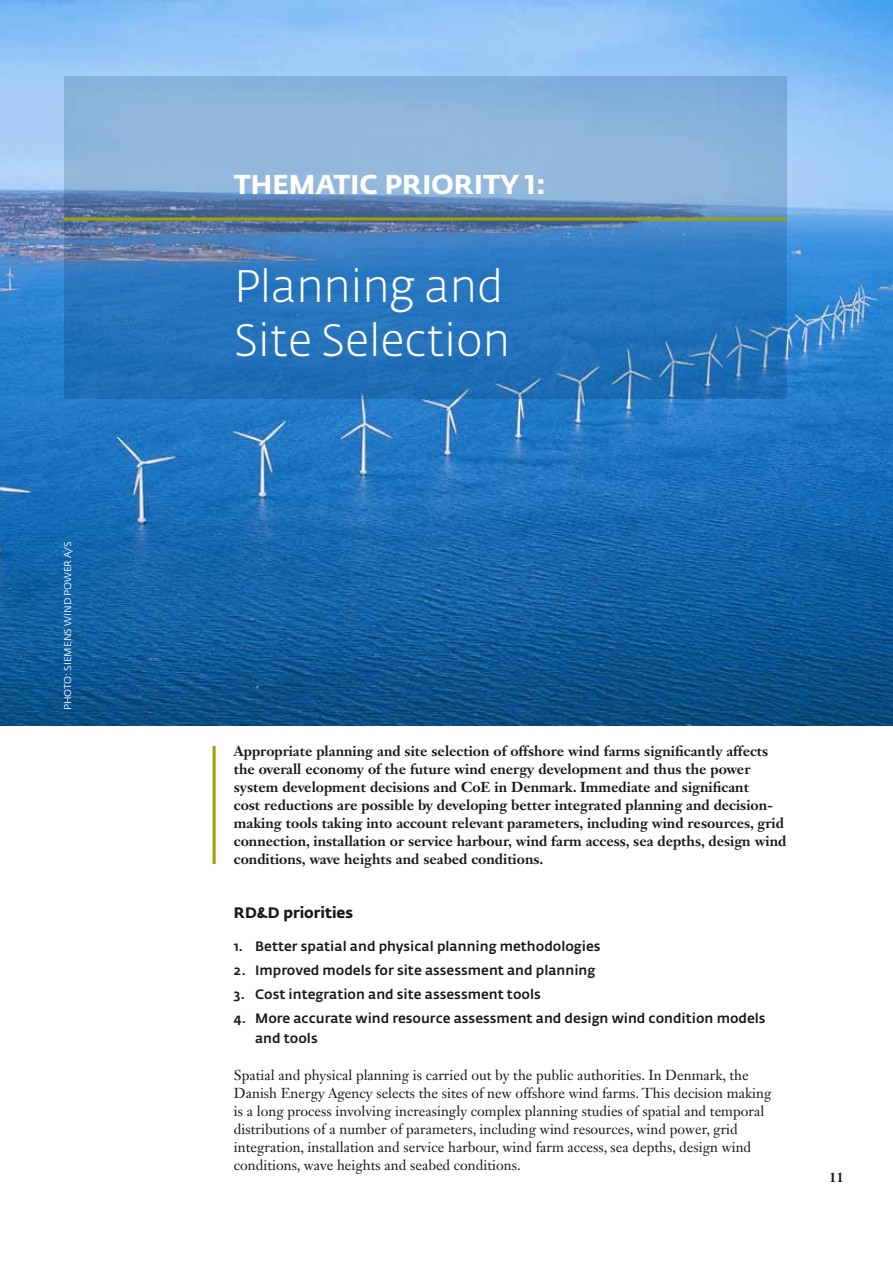
<style>
.page{position:relative;width:893px;height:1263px;background:#fff}
.page>*{position:absolute;margin:0;border:0;box-sizing:border-box;transform-origin:0 0}
.t1{font:300 45px/54px "Fedra Sans Alt";color:#fff}
.t2{font:700 27px "Fedra Sans Alt";color:#fff}
.t3{font:15px "Fedra Sans Alt Bold TF";color:#1a171c}
.t4{font:700 14.25px/18px "Janson Text LT Std";color:#1a171c}
.t5{font:14.25px/18px "Janson Text LT Std";color:#1a171c}
.t6{font:500 13.5px/19.5px "Fedra Sans Alt";color:#1a171c}
.t7{font:700 13.5px "Janson Text LT Std";color:#1a171c}
.t8{font:9.75px "Fedra Sans Alt";color:#fff}
.s1{font-family:"Fedra Sans Alt Bold SC";font-weight:400}
</style>
<div class="page">
<img style="left:0;top:0;width:893px;height:726px">
<svg style="left:64px;top:77px;width:723px;height:322px"></svg>
<hr style="left:64px;top:217px;width:723px;height:3px;background:#9ea200">
<hr style="left:213px;top:746px;width:3px;height:118px;background:#9ea200">
<p class="t8" style="left:63px;top:710px;width:169px;rotate:-90deg">photo: Siemens wind Powera/s</p>
<h2 class="t2" style="left:234px;top:168px;width:313px">TH EMATIC PRIORITY <span class="s1">1:</span></h2>
<h1 class="t1" style="left:234px;top:260px;width:278px">Planning and<br>Site Selection</h1>
<p class="t4" style="left:234px;top:742px;width:554px">Appropriate planning and site selection of offshore wind farms significantly affects the overall economy of the future wind energy development and thus the power system development decisions and CoE in Denmark. Immediate and significant<br>cost reductions are possible by developing better integrated planning and decision&shy;making tools taking into account relevant parameters, including wind resources, grid connection, installation or service harbour, wind farm access, sea depths, design wind conditions, wave heights and seabed conditions.</p>
<p class="t3" style="left:234px;top:904px;width:121px">RD&amp;D priorities</p>
<p class="t6" style="left:234px;top:937px;width:368px">1. Better spatial and physical planning methodologies</p>
<p class="t6" style="left:234px;top:961px;width:363px">2. I mproved models for site assessment and planning</p>
<p class="t6" style="left:234px;top:985px;width:308px">3. Cost integration and site assessment tools</p>
<p class="t6" style="left:255px;top:1009px;width:512px;text-indent:-21px">4. More accurate wind resource assessment and design wind condition models and tools</p>
<p class="t5" style="left:234px;top:1066px;width:539px">Spatial and physical planning is carried out by the public authorities. In Denmark, the Danish Energy Agency selects the sites of new offshore wind farms. This decision making is a long process involving increasingly complex planning studies of spatial and temporal distributions of a number of parameters, including wind resources, wind power, grid integration, installation and service harbour, wind farm access, sea depths, design wind conditions, wave heights and seabed conditions.</p>
<p class="t7" style="left:829px;top:1168px;width:17px">11</p>
</div>
